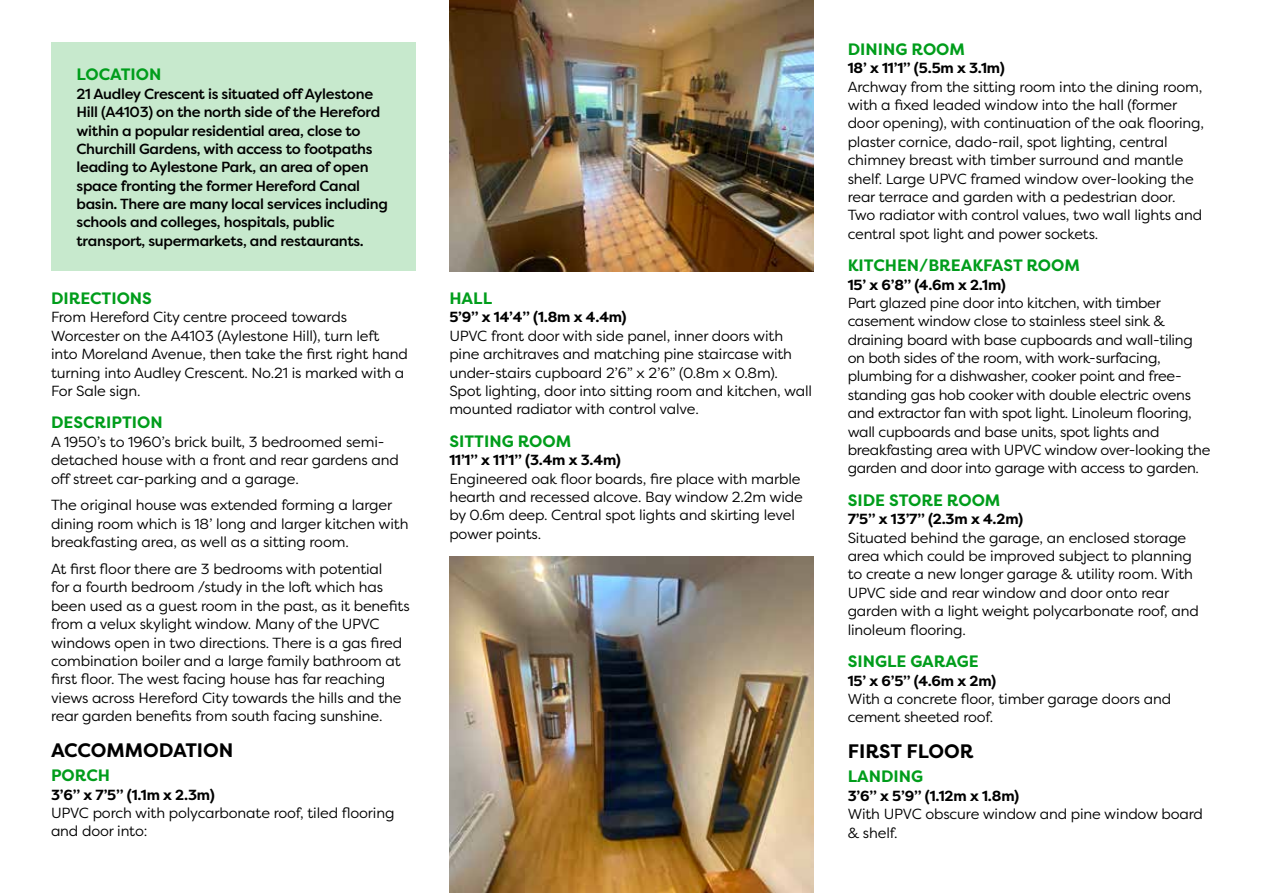
<style>
.page{position:relative;width:1263px;height:893px;background:#fff}
.page>*{position:absolute;margin:0;border:0;box-sizing:border-box;transform-origin:0 0}
.t1{font:700 19.5px "Filson Pro";color:#000}
.t2{font:700 16.5px "Filson Pro";color:#009d1b}
.t3{font:14.7px/18.3px "Filson Pro";letter-spacing:-.01em;color:#000}
.t4{font:500 14.7px/18.3px "Filson Pro";letter-spacing:-.02em;color:#000}
.t5{font:700 14.7px "Filson Pro";letter-spacing:-.01em;color:#000}
</style>
<div class="page">
<img style="left:449px;top:0;width:365px;height:271px">
<div style="left:51px;top:43px;width:364px;height:228px;background:#c7e9cd"></div>
<img style="left:449px;top:557px;width:365px;height:336px">
<p class="t2" style="left:77px;top:64px;width:86px">LOCATION</p>
<p class="t4" style="left:77px;top:84px;width:313px">21 Audley Crescent is situated off Aylestone Hill (A4103) on the north side of the Hereford within a popular residential area, close to Churchill Gardens, with access to footpaths leading to Aylestone Park, an area of open space fronting the former Hereford Canal basin. There are many local services including schools and colleges, hospitals, public transport, supermarkets, and restaurants.</p>
<p class="t2" style="left:51px;top:288px;width:102px">DIRECTIONS</p>
<p class="t3" style="left:51px;top:308px;width:358px">From Hereford City centre proceed towards Worcester on the A4103 (Aylestone Hill), turn left into Moreland Avenue, then take the first right hand turning into Audley Crescent. No.21 is marked with a For Sale sign.</p>
<p class="t2" style="left:51px;top:412px;width:113px">DESCRIPTION</p>
<p class="t3" style="left:51px;top:432px;width:349px">A 1950’s to 1960’s brick built, 3 bedroomed semi&shy;detached house with a front and rear gardens and off street car-parking and a garage.</p>
<p class="t3" style="left:51px;top:496px;width:359px">The original house was extended forming a larger dining room which is 18’ long and larger kitchen with breakfasting area, as well as a sitting room.</p>
<p class="t3" style="left:51px;top:559px;width:360px">At first floor there are 3 bedrooms with potential<br>for a fourth bedroom /study in the loft which has been used as a guest room in the past, as it benefits from a velux skylight window. Many of the UPVC windows open in two directions. There is a gas fired combination boiler and a large family bathroom at first floor. The west facing house has far reaching views across Hereford City towards the hills and the rear garden benefits from south facing sunshine.</p>
<h1 class="t1" style="left:51px;top:738px;width:184px">ACCOMMODATION</h1>
<p class="t2" style="left:51px;top:765px;width:61px">PORCH</p>
<p class="t5" style="left:51px;top:785px;width:165px">3’6” x 7’5” (1.1m x 2.3m)</p>
<p class="t3" style="left:51px;top:803px;width:345px">UPVC porch with polycarbonate roof, tiled flooring and door into:</p>
<p class="t2" style="left:449px;top:288px;width:44px">HALL</p>
<p class="t5" style="left:449px;top:308px;width:179px">5’9” x 14’4” (1.8m x 4.4m)</p>
<p class="t3" style="left:449px;top:326px;width:364px">UPVC front door with side panel, inner doors with pine architraves and matching pine staircase with under-stairs cupboard 2’6” x 2’6” (0.8m x 0.8m).<br>Spot lighting, door into sitting room and kitchen, wall mounted radiator with control valve.</p>
<p class="t2" style="left:449px;top:431px;width:123px">SITTING ROOM</p>
<p class="t5" style="left:449px;top:451px;width:173px">11’1” x 11’1” (3.4m x 3.4m)</p>
<p class="t3" style="left:449px;top:469px;width:355px">Engineered oak floor boards, fire place with marble hearth and recessed alcove. Bay window 2.2m wide by 0.6m deep. Central spot lights and skirting level power points.</p>
<p class="t2" style="left:848px;top:39px;width:119px">DINING ROOM</p>
<p class="t5" style="left:848px;top:59px;width:159px">18’ x 11’1” (5.5m x 3.1m)</p>
<p class="t3" style="left:848px;top:77px;width:358px">Archway from the sitting room into the dining room, with a fixed leaded window into the hall (former door opening), with continuation of the oak flooring, plaster cornice, dado-rail, spot lighting, central chimney breast with timber surround and mantle shelf. Large UPVC framed window over-looking the rear terrace and garden with a pedestrian door.<br>Two radiator with control values, two wall lights and central spot light and power sockets.</p>
<p class="t2" style="left:848px;top:255px;width:234px">KITCHEN/BREAKFAST ROOM</p>
<p class="t5" style="left:848px;top:275px;width:160px">15’ x 6’8” (4.6m x 2.1m)</p>
<p class="t3" style="left:848px;top:293px;width:364px">Part glazed pine door into kitchen, with timber casement window close to stainless steel sink &amp; draining board with base cupboards and wall-tiling on both sides of the room, with work-surfacing, plumbing for a dishwasher, cooker point and free&shy;standing gas hob cooker with double electric ovens and extractor fan with spot light. Linoleum flooring, wall cupboards and base units, spot lights and breakfasting area with UPVC window over-looking the garden and door into garage with access to garden.</p>
<p class="t2" style="left:848px;top:490px;width:154px">SIDE STORE ROOM</p>
<p class="t5" style="left:848px;top:510px;width:177px">7’5” x 13’7” (2.3m x 4.2m)</p>
<p class="t3" style="left:848px;top:528px;width:353px">Situated behind the garage, an enclosed storage area which could be improved subject to planning to create a new longer garage &amp; utility room. With UPVC side and rear window and door onto rear garden with a light weight polycarbonate roof, and linoleum flooring.</p>
<p class="t2" style="left:848px;top:651px;width:133px">SINGLE GARAGE</p>
<p class="t5" style="left:848px;top:671px;width:150px">15’ x 6’5” (4.6m x 2m)</p>
<p class="t3" style="left:848px;top:689px;width:325px">With a concrete floor, timber garage doors and cement sheeted roof.</p>
<h1 class="t1" style="left:848px;top:739px;width:127px">FIRST FLOOR</h1>
<p class="t2" style="left:848px;top:766px;width:77px">LANDING</p>
<p class="t5" style="left:848px;top:786px;width:173px">3’6” x 5’9” (1.12m x 1.8m)</p>
<p class="t3" style="left:848px;top:804px;width:357px">With UPVC obscure window and pine window board &amp; shelf.</p>
</div>
